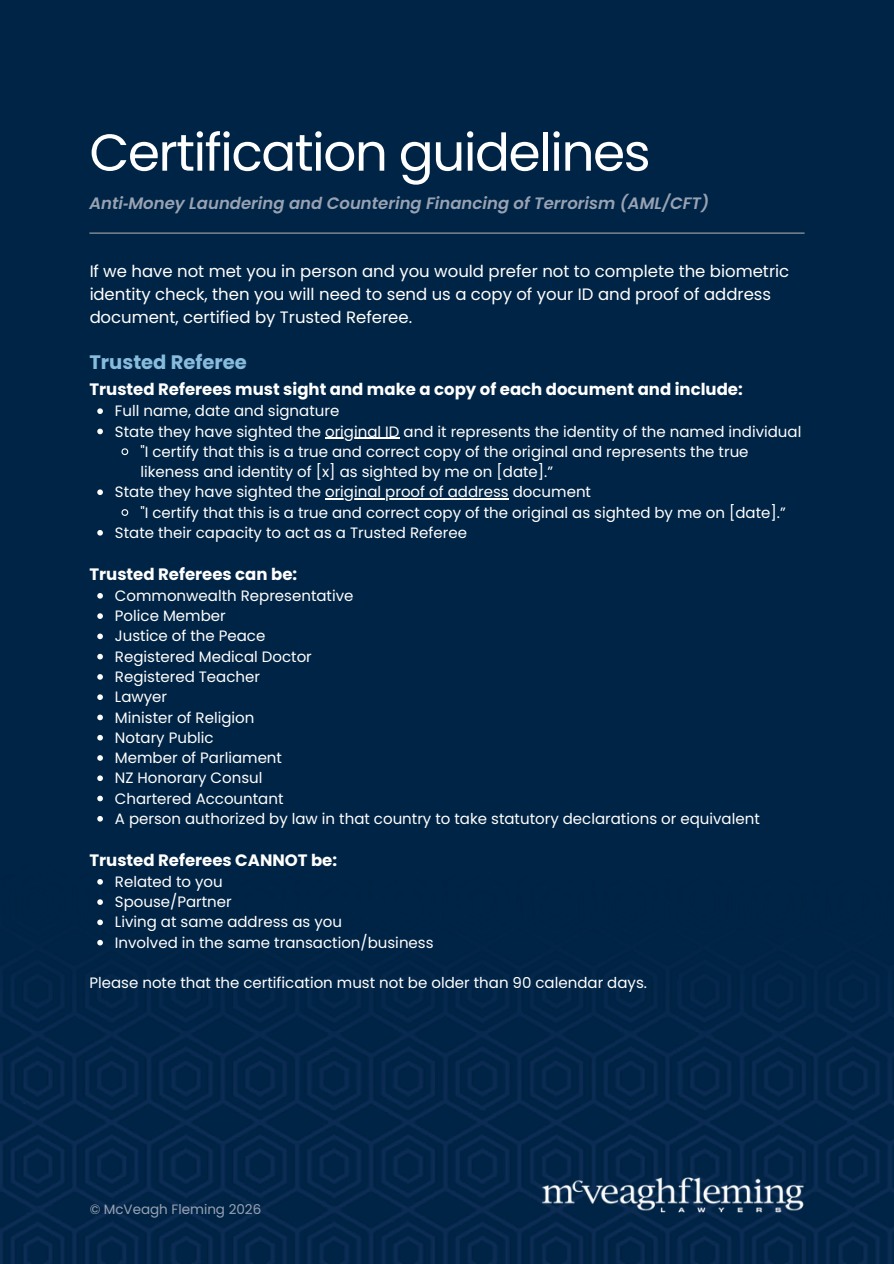
<style>
.page{position:relative;width:894px;height:1264px;background:#fff}
.page>*{position:absolute;margin:0;border:0;box-sizing:border-box;transform-origin:0 0}
.t1{font:51.75px "Poppins";letter-spacing:-.03em;color:#fff}
.t2{font:700 19.5px "Poppins";color:#87bcde}
.t3{font:16.5px/23px "Poppins";color:#fff}
.t4{font:700 16.5px "Poppins";color:#fff}
.t5{font:italic 600 16.5px "Poppins";color:#98a2b3}
.t6{font:15px/20.2px "Poppins";color:#fff}
.t7{font:13.5px "Poppins";color:#98a2b3}
.s1{font-family:"Noto Sans";font-weight:700}
</style>
<div class="page">
<div style="left:0;top:0;width:893px;height:1263px;background:#002445"></div>
<svg style="left:0;top:653px;width:893px;height:607px"></svg>
<img style="left:501px;top:1142px;width:343px;height:105px">
<svg style="left:97px;top:408px;width:6px;height:6px"></svg>
<svg style="left:97px;top:428px;width:6px;height:6px"></svg>
<hr style="left:325px;top:437px;width:74px;height:2px;background:#fff">
<svg style="left:121px;top:448px;width:8px;height:8px"></svg>
<svg style="left:97px;top:489px;width:6px;height:6px"></svg>
<hr style="left:325px;top:498px;width:183px;height:1px;background:#fff">
<svg style="left:121px;top:509px;width:8px;height:7px"></svg>
<svg style="left:97px;top:530px;width:6px;height:5px"></svg>
<svg style="left:97px;top:593px;width:6px;height:5px"></svg>
<svg style="left:97px;top:613px;width:6px;height:6px"></svg>
<svg style="left:97px;top:633px;width:6px;height:6px"></svg>
<svg style="left:97px;top:654px;width:6px;height:5px"></svg>
<svg style="left:97px;top:674px;width:6px;height:5px"></svg>
<svg style="left:97px;top:694px;width:6px;height:6px"></svg>
<svg style="left:97px;top:714px;width:6px;height:6px"></svg>
<svg style="left:97px;top:735px;width:6px;height:5px"></svg>
<svg style="left:97px;top:755px;width:6px;height:5px"></svg>
<svg style="left:97px;top:775px;width:6px;height:6px"></svg>
<svg style="left:97px;top:795px;width:6px;height:6px"></svg>
<svg style="left:97px;top:816px;width:6px;height:5px"></svg>
<svg style="left:97px;top:879px;width:6px;height:5px"></svg>
<svg style="left:97px;top:899px;width:6px;height:5px"></svg>
<svg style="left:97px;top:919px;width:6px;height:6px"></svg>
<svg style="left:97px;top:939px;width:6px;height:6px"></svg>
<hr style="left:89px;top:232px;width:715px;height:2px;background:#a6a6a6">
<h1 class="t1" style="left:89px;top:116px;width:562px">Certification guidelines</h1>
<p class="t5" style="left:89px;top:191px;width:621px">Anti<span class="s1">‑</span>Money Laundering and Countering Financing of Terrorism (AML/CFT)</p>
<p class="t3" style="left:89px;top:259px;width:701px">If we have not met you in person and you would prefer not to complete the biometric identity check, then you will need to send us a copy of your ID and proof of address document, certified by Trusted Referee.</p>
<h2 class="t2" style="left:89px;top:348px;width:159px">Trusted Referee</h2>
<p class="t4" style="left:89px;top:377px;width:654px">Trusted Referees must sight and make a copy of each document and include:</p>
<p class="t6" style="left:115px;top:401px;width:226px">Full name, date and signature</p>
<p class="t6" style="left:115px;top:421px;width:687px">State they have sighted the original ID and it represents the identity of the named individual</p>
<p class="t6" style="left:140px;top:441px;width:609px">"I certify that this is a true and correct copy of the original and represents the true</p>
<p class="t6" style="left:140px;top:461px;width:414px">likeness and identity of [x] as sighted by me on [date].”</p>
<p class="t6" style="left:115px;top:482px;width:477px">State they have sighted the original proof of address document</p>
<p class="t6" style="left:140px;top:502px;width:646px">"I certify that this is a true and correct copy of the original as sighted by me on [date].”</p>
<p class="t6" style="left:115px;top:522px;width:353px">State their capacity to act as a Trusted Referee</p>
<p class="t4" style="left:89px;top:562px;width:209px">Trusted Referees can be:</p>
<p class="t6" style="left:115px;top:585px;width:646px">Commonwealth Representative<br>Police Member<br>Justice of the Peace<br>Registered Medical Doctor<br>Registered Teacher<br>Lawyer<br>Minister of Religion<br>Notary Public<br>Member of Parliament<br>NZ Honorary Consul<br>Chartered Accountant<br>A person authorized by law in that country to take statutory declarations or equivalent</p>
<p class="t4" style="left:89px;top:848px;width:249px">Trusted Referees CANNOT be:</p>
<p class="t6" style="left:115px;top:871px;width:320px">Related to you<br>Spouse/Partner<br>Living at same address as you<br>Involved in the same transaction/business</p>
<p class="t6" style="left:89px;top:972px;width:559px">Please note that the certification must not be older than 90 calendar days.</p>
<p class="t7" style="left:89px;top:1200px;width:173px">© McVeagh Fleming 2026</p>
</div>
